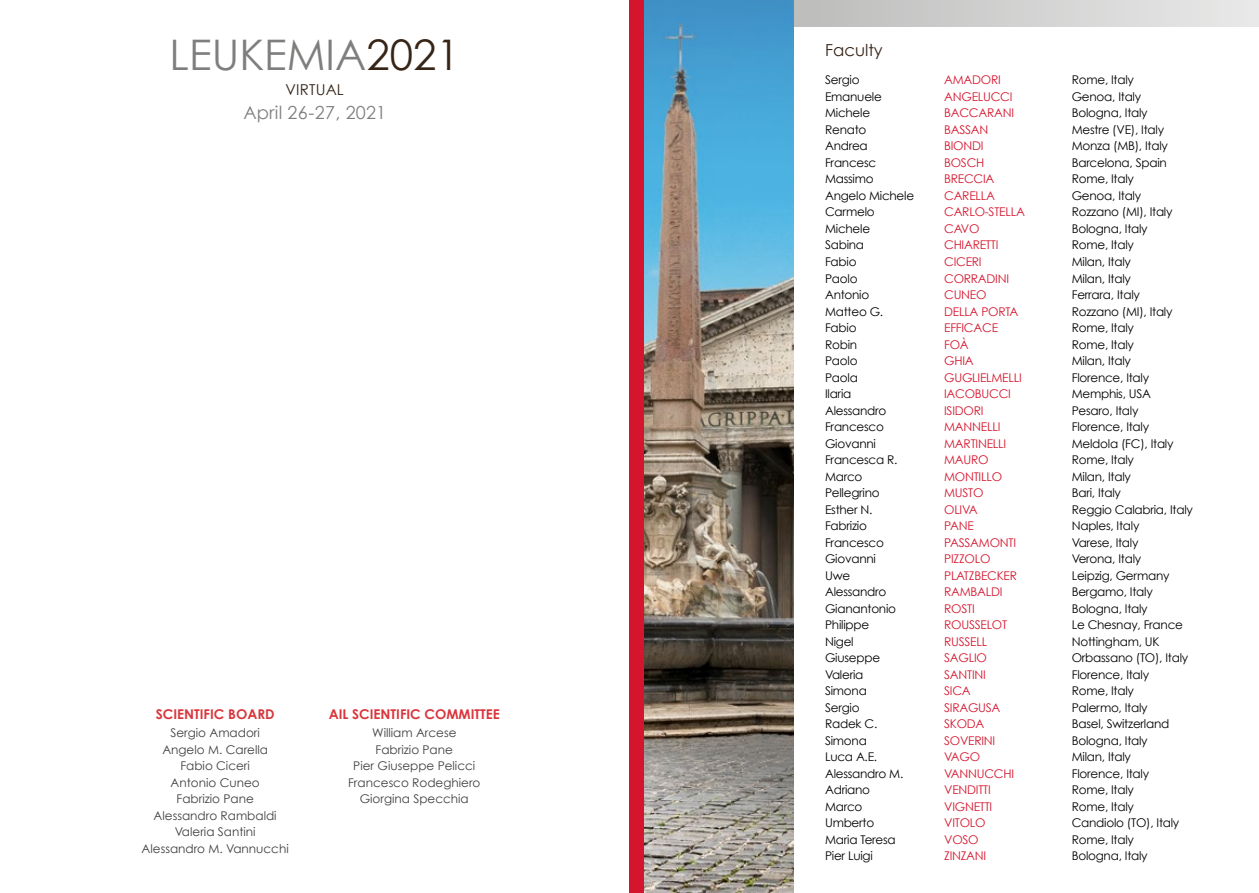
<style>
.page{position:relative;width:1259px;height:893px;background:#fff}
.page>*{position:absolute;margin:0;border:0;box-sizing:border-box;transform-origin:0 0}
.t1{font:42.15px "Century Gothic";color:#7e7e7d}
.t2{font:18px "Century Gothic";letter-spacing:.01em;color:#7e7e7d}
.t3{font:16.5px "Century Gothic";color:#362416}
.t4{font:15px "Century Gothic";letter-spacing:.01em;color:#362416}
.t5{font:700 13.5px "Century Gothic";color:#d9363c}
.t6{font:12px "Century Gothic";letter-spacing:-.02em;color:#000}
.t7{font:12px "Century Gothic";letter-spacing:-.02em;color:#d5152d}
.t8{font:12px/16.6px "Century Gothic";color:#3f3f3e;text-align:center}
.s1{color:#362416}
</style>
<div class="page">
<svg style="left:793px;top:0;width:466px;height:27px;background:#d2d2d2"></svg>
<div style="left:629px;top:0;width:15px;height:893px;background:#d5152d"></div>
<img style="left:644px;top:0;width:149px;height:893px">
<h1 class="t1" style="left:170px;top:29px;width:292px">LEUKEMIA<span class="s1">2021</span></h1>
<p class="t4" style="left:286px;top:81px;width:60px">VIRTUAL</p>
<h2 class="t2" style="left:243px;top:102px;width:144px">April 26-27, 2021</h2>
<p class="t5" style="left:156px;top:706px;width:120px">SCIENTIFIC BOARD</p>
<p class="t8" style="left:142px;top:724px;width:149px">Sergio Amadori<br>Angelo M. Carella<br>Fabio Ciceri<br>Antonio Cuneo<br>Fabrizio Pane<br>Alessandro Rambaldi<br>Valeria Santini<br>Alessandro M. Vannucchi</p>
<p class="t5" style="left:329px;top:706px;width:173px">AIL SCIENTIFIC COMMITTEE</p>
<p class="t8" style="left:348px;top:725px;width:134px">William Arcese<br>Fabrizio Pane<br>Pier Giuseppe Pelicci<br>Francesco Rodeghiero<br>Giorgina Specchia</p>
<h3 class="t3" style="left:825px;top:40px;width:59px">Faculty</h3>
<p class="t6" style="left:825px;top:73px;width:36px">Sergio</p>
<p class="t7" style="left:944px;top:73px;width:58px">AMADORI</p>
<p class="t6" style="left:1071px;top:73px;width:64px">Rome, Italy</p>
<p class="t6" style="left:825px;top:89px;width:58px">Emanuele</p>
<p class="t7" style="left:944px;top:89px;width:70px">ANGELUCCI</p>
<p class="t6" style="left:1071px;top:89px;width:71px">Genoa, Italy</p>
<p class="t6" style="left:825px;top:106px;width:47px">Michele</p>
<p class="t7" style="left:944px;top:106px;width:71px">BACCARANI</p>
<p class="t6" style="left:1071px;top:106px;width:77px">Bologna, Italy</p>
<p class="t6" style="left:825px;top:122px;width:43px">Renato</p>
<p class="t7" style="left:944px;top:122px;width:46px">BASSAN</p>
<p class="t6" style="left:1071px;top:122px;width:94px">Mestre (VE), Italy</p>
<p class="t6" style="left:825px;top:139px;width:44px">Andrea</p>
<p class="t7" style="left:944px;top:139px;width:41px">BIONDI</p>
<p class="t6" style="left:1071px;top:139px;width:98px">Monza (MB), Italy</p>
<p class="t6" style="left:825px;top:155px;width:53px">Francesc</p>
<p class="t7" style="left:944px;top:155px;width:42px">BOSCH</p>
<p class="t6" style="left:1071px;top:155px;width:97px">Barcelona, Spain</p>
<p class="t6" style="left:825px;top:172px;width:50px">Massimo</p>
<p class="t7" style="left:944px;top:172px;width:52px">BRECCIA</p>
<p class="t6" style="left:1071px;top:172px;width:64px">Rome, Italy</p>
<p class="t6" style="left:825px;top:188px;width:91px">Angelo Michele</p>
<p class="t7" style="left:944px;top:188px;width:52px">CARELLA</p>
<p class="t6" style="left:1071px;top:188px;width:71px">Genoa, Italy</p>
<p class="t6" style="left:825px;top:205px;width:51px">Carmelo</p>
<p class="t7" style="left:944px;top:205px;width:82px">CARLO-STELLA</p>
<p class="t6" style="left:1071px;top:205px;width:102px">Rozzano (MI), Italy</p>
<p class="t6" style="left:825px;top:221px;width:47px">Michele</p>
<p class="t7" style="left:944px;top:221px;width:37px">CAVO</p>
<p class="t6" style="left:1071px;top:221px;width:77px">Bologna, Italy</p>
<p class="t6" style="left:825px;top:238px;width:41px">Sabina</p>
<p class="t7" style="left:944px;top:238px;width:56px">CHIARETTI</p>
<p class="t6" style="left:1071px;top:238px;width:64px">Rome, Italy</p>
<p class="t6" style="left:825px;top:254px;width:33px">Fabio</p>
<p class="t7" style="left:944px;top:254px;width:39px">CICERI</p>
<p class="t6" style="left:1071px;top:254px;width:61px">Milan, Italy</p>
<p class="t6" style="left:825px;top:271px;width:34px">Paolo</p>
<p class="t7" style="left:944px;top:271px;width:66px">CORRADINI</p>
<p class="t6" style="left:1071px;top:271px;width:61px">Milan, Italy</p>
<p class="t6" style="left:825px;top:287px;width:46px">Antonio</p>
<p class="t7" style="left:944px;top:287px;width:44px">CUNEO</p>
<p class="t6" style="left:1071px;top:287px;width:70px">Ferrara, Italy</p>
<p class="t6" style="left:825px;top:304px;width:60px">Matteo G.</p>
<p class="t7" style="left:944px;top:304px;width:76px">DELLA PORTA</p>
<p class="t6" style="left:1071px;top:304px;width:102px">Rozzano (MI), Italy</p>
<p class="t6" style="left:825px;top:320px;width:33px">Fabio</p>
<p class="t7" style="left:944px;top:320px;width:55px">EFFICACE</p>
<p class="t6" style="left:1071px;top:320px;width:64px">Rome, Italy</p>
<p class="t6" style="left:825px;top:337px;width:34px">Robin</p>
<p class="t7" style="left:944px;top:337px;width:26px">FOÀ</p>
<p class="t6" style="left:1071px;top:337px;width:64px">Rome, Italy</p>
<p class="t6" style="left:825px;top:353px;width:34px">Paolo</p>
<p class="t7" style="left:944px;top:353px;width:31px">GHIA</p>
<p class="t6" style="left:1071px;top:353px;width:61px">Milan, Italy</p>
<p class="t6" style="left:825px;top:370px;width:34px">Paola</p>
<p class="t7" style="left:944px;top:370px;width:79px">GUGLIELMELLI</p>
<p class="t6" style="left:1071px;top:370px;width:79px">Florence, Italy</p>
<p class="t6" style="left:825px;top:386px;width:28px">Ilaria</p>
<p class="t7" style="left:944px;top:386px;width:68px">IACOBUCCI</p>
<p class="t6" style="left:1071px;top:386px;width:81px">Memphis, USA</p>
<p class="t6" style="left:825px;top:403px;width:63px">Alessandro</p>
<p class="t7" style="left:944px;top:403px;width:41px">ISIDORI</p>
<p class="t6" style="left:1071px;top:403px;width:68px">Pesaro, Italy</p>
<p class="t6" style="left:825px;top:419px;width:60px">Francesco</p>
<p class="t7" style="left:944px;top:419px;width:58px">MANNELLI</p>
<p class="t6" style="left:1071px;top:419px;width:79px">Florence, Italy</p>
<p class="t6" style="left:825px;top:436px;width:52px">Giovanni</p>
<p class="t7" style="left:944px;top:436px;width:64px">MARTINELLI</p>
<p class="t6" style="left:1071px;top:436px;width:103px">Meldola (FC), Italy</p>
<p class="t6" style="left:825px;top:452px;width:74px">Francesca R.</p>
<p class="t7" style="left:944px;top:452px;width:46px">MAURO</p>
<p class="t6" style="left:1071px;top:452px;width:64px">Rome, Italy</p>
<p class="t6" style="left:825px;top:469px;width:39px">Marco</p>
<p class="t7" style="left:944px;top:469px;width:59px">MONTILLO</p>
<p class="t6" style="left:1071px;top:469px;width:61px">Milan, Italy</p>
<p class="t6" style="left:825px;top:485px;width:56px">Pellegrino</p>
<p class="t7" style="left:944px;top:485px;width:41px">MUSTO</p>
<p class="t6" style="left:1071px;top:485px;width:51px">Bari, Italy</p>
<p class="t6" style="left:825px;top:502px;width:49px">Esther N.</p>
<p class="t7" style="left:944px;top:502px;width:35px">OLIVA</p>
<p class="t6" style="left:1071px;top:502px;width:123px">Reggio Calabria, Italy</p>
<p class="t6" style="left:825px;top:518px;width:43px">Fabrizio</p>
<p class="t7" style="left:944px;top:518px;width:31px">PANE</p>
<p class="t6" style="left:1071px;top:518px;width:69px">Naples, Italy</p>
<p class="t6" style="left:825px;top:535px;width:60px">Francesco</p>
<p class="t7" style="left:944px;top:535px;width:73px">PASSAMONTI</p>
<p class="t6" style="left:1071px;top:535px;width:68px">Varese, Italy</p>
<p class="t6" style="left:825px;top:551px;width:52px">Giovanni</p>
<p class="t7" style="left:944px;top:551px;width:48px">PIZZOLO</p>
<p class="t6" style="left:1071px;top:551px;width:71px">Verona, Italy</p>
<p class="t6" style="left:825px;top:568px;width:27px">Uwe</p>
<p class="t7" style="left:944px;top:568px;width:74px">PLATZBECKER</p>
<p class="t6" style="left:1071px;top:568px;width:99px">Leipzig, Germany</p>
<p class="t6" style="left:825px;top:584px;width:63px">Alessandro</p>
<p class="t7" style="left:944px;top:584px;width:60px">RAMBALDI</p>
<p class="t6" style="left:1071px;top:584px;width:83px">Bergamo, Italy</p>
<p class="t6" style="left:825px;top:601px;width:73px">Gianantonio</p>
<p class="t7" style="left:944px;top:601px;width:32px">ROSTI</p>
<p class="t6" style="left:1071px;top:601px;width:77px">Bologna, Italy</p>
<p class="t6" style="left:825px;top:617px;width:46px">Philippe</p>
<p class="t7" style="left:944px;top:617px;width:65px">ROUSSELOT</p>
<p class="t6" style="left:1071px;top:617px;width:113px">Le Chesnay, France</p>
<p class="t6" style="left:825px;top:634px;width:30px">Nigel</p>
<p class="t7" style="left:944px;top:634px;width:45px">RUSSELL</p>
<p class="t6" style="left:1071px;top:634px;width:89px">Nottingham, UK</p>
<p class="t6" style="left:825px;top:650px;width:57px">Giuseppe</p>
<p class="t7" style="left:944px;top:650px;width:44px">SAGLIO</p>
<p class="t6" style="left:1071px;top:650px;width:118px">Orbassano (TO), Italy</p>
<p class="t6" style="left:825px;top:667px;width:40px">Valeria</p>
<p class="t7" style="left:944px;top:667px;width:43px">SANTINI</p>
<p class="t6" style="left:1071px;top:667px;width:79px">Florence, Italy</p>
<p class="t6" style="left:825px;top:683px;width:43px">Simona</p>
<p class="t7" style="left:944px;top:683px;width:28px">SICA</p>
<p class="t6" style="left:1071px;top:683px;width:64px">Rome, Italy</p>
<p class="t6" style="left:825px;top:700px;width:36px">Sergio</p>
<p class="t7" style="left:944px;top:700px;width:58px">SIRAGUSA</p>
<p class="t6" style="left:1071px;top:700px;width:77px">Palermo, Italy</p>
<p class="t6" style="left:825px;top:716px;width:54px">Radek C.</p>
<p class="t7" style="left:944px;top:716px;width:42px">SKODA</p>
<p class="t6" style="left:1071px;top:716px;width:99px">Basel, Switzerland</p>
<p class="t6" style="left:825px;top:733px;width:43px">Simona</p>
<p class="t7" style="left:944px;top:733px;width:53px">SOVERINI</p>
<p class="t6" style="left:1071px;top:733px;width:77px">Bologna, Italy</p>
<p class="t6" style="left:825px;top:749px;width:54px">Luca A.E.</p>
<p class="t7" style="left:944px;top:749px;width:38px">VAGO</p>
<p class="t6" style="left:1071px;top:749px;width:61px">Milan, Italy</p>
<p class="t6" style="left:825px;top:766px;width:80px">Alessandro M.</p>
<p class="t7" style="left:944px;top:766px;width:71px">VANNUCCHI</p>
<p class="t6" style="left:1071px;top:766px;width:79px">Florence, Italy</p>
<p class="t6" style="left:825px;top:782px;width:47px">Adriano</p>
<p class="t7" style="left:944px;top:782px;width:48px">VENDITTI</p>
<p class="t6" style="left:1071px;top:782px;width:64px">Rome, Italy</p>
<p class="t6" style="left:825px;top:799px;width:39px">Marco</p>
<p class="t7" style="left:944px;top:799px;width:50px">VIGNETTI</p>
<p class="t6" style="left:1071px;top:799px;width:64px">Rome, Italy</p>
<p class="t6" style="left:825px;top:815px;width:51px">Umberto</p>
<p class="t7" style="left:944px;top:815px;width:43px">VITOLO</p>
<p class="t6" style="left:1071px;top:815px;width:109px">Candiolo (TO), Italy</p>
<p class="t6" style="left:825px;top:832px;width:72px">Maria Teresa</p>
<p class="t7" style="left:944px;top:832px;width:36px">VOSO</p>
<p class="t6" style="left:1071px;top:832px;width:64px">Rome, Italy</p>
<p class="t6" style="left:825px;top:848px;width:49px">Pier Luigi</p>
<p class="t7" style="left:944px;top:848px;width:44px">ZINZANI</p>
<p class="t6" style="left:1071px;top:848px;width:77px">Bologna, Italy</p>
</div>
